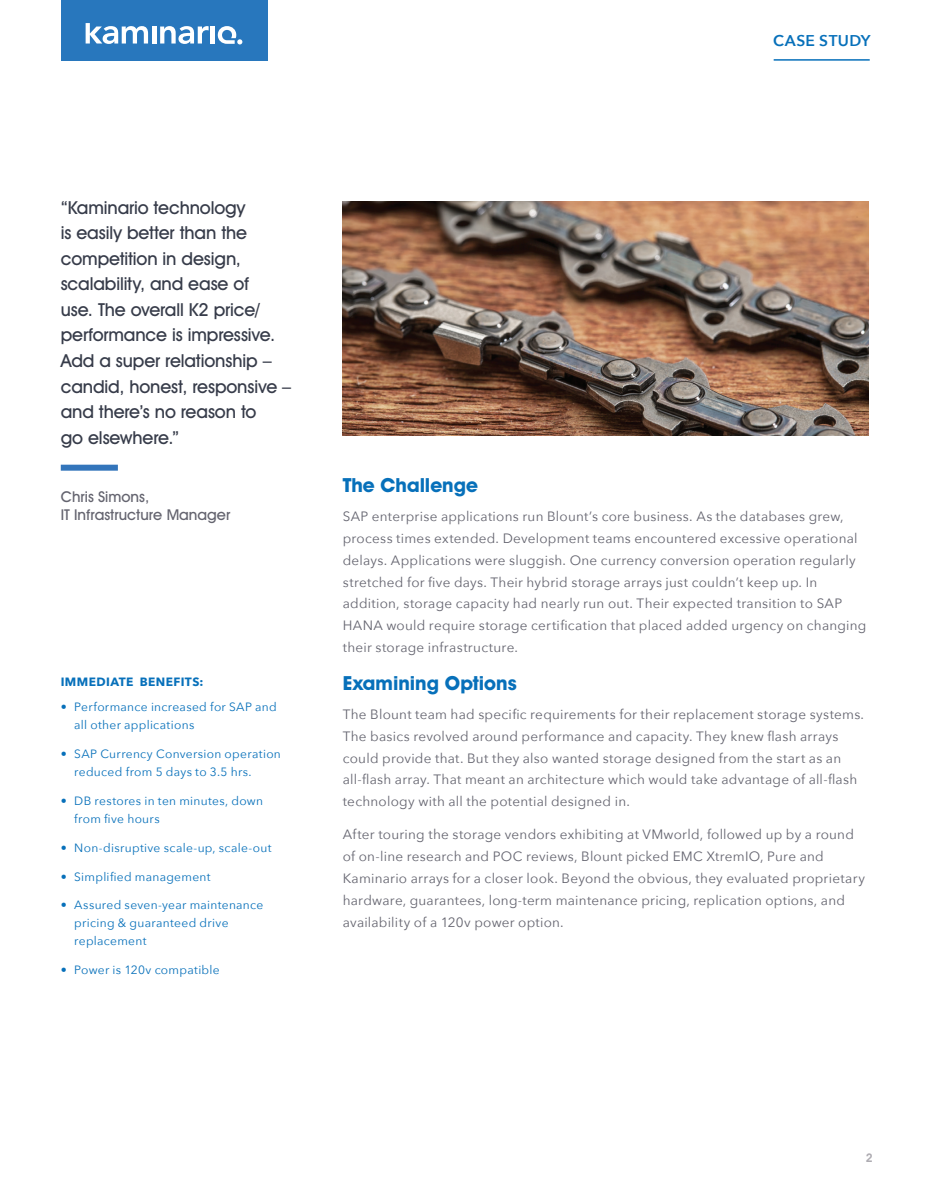
<style>
.page{position:relative;width:932px;height:1202px;background:#fff}
.page>*{position:absolute;margin:0;border:0;box-sizing:border-box;transform-origin:0 0}
.t1{font:700 19.5px "Avant Garde IT Cby BT";color:#0770ba}
.t2{font:500 18px/25.5px "Avant Garde IT Cby BT";letter-spacing:-.01em;color:#373c4a}
.t3{font:600 15.6px "Avenir Next";letter-spacing:.025em;color:#0770ba}
.t4{font:500 15px/18px "Avant Garde IT Cby BT";color:#64646f}
.t5{font:13.5px/21.9px "Avenir Next";letter-spacing:.015em;color:#64646f}
.t6{font:12px/18px "Avenir Next";letter-spacing:.025em;color:#0770ba}
.t7{font:700 12px "Avenir Next";letter-spacing:.035em;color:#0770ba}
.t8{font:600 12px "Avant Garde IT Cby BT";color:#aeacb2}
</style>
<div class="page">
<div style="left:61px;top:0;width:206px;height:61px;background:#2877bd"></div>
<hr style="left:152px;top:27px;width:4px;height:17px;background:#fff">
<svg style="left:86px;top:23px;width:63px;height:21px"></svg>
<svg style="left:160px;top:26px;width:83px;height:19px"></svg>
<hr style="left:773px;top:59px;width:96px;height:2px;background:#0770ba">
<div style="left:61px;top:464px;width:57px;height:6px;background:#3375bb"></div>
<img style="left:342px;top:201px;width:526px;height:235px">
<p class="t3" style="left:773px;top:27px;width:99px">CASE STUDY</p>
<p class="t2" style="left:61px;top:195px;width:232px">“Kaminario technology<br>is easily better than the competition in design, scalability, and ease of<br>use. The overall K2 price/ performance is impressive.<br>Add a super relationship – candid, honest, responsive – and there’s no reason to<br>go elsewhere.”</p>
<p class="t4" style="left:61px;top:487px;width:171px">Chris Simons,<br>IT Infrastructure Manager</p>
<p class="t7" style="left:61px;top:672px;width:144px">IMMEDIATE BENEFITS:</p>
<p class="t6" style="left:74px;top:697px;width:204px;text-indent:-14px">• Performance increased for SAP and all other applications</p>
<p class="t6" style="left:74px;top:744px;width:208px;text-indent:-14px">• SAP Currency Conversion operation reduced from 5 days to 3.5 hrs.</p>
<p class="t6" style="left:74px;top:791px;width:190px;text-indent:-14px">• DB restores in ten minutes, down from five hours</p>
<p class="t6" style="left:61px;top:838px;width:212px">• Non-disruptive scale-up, scale-out</p>
<p class="t6" style="left:61px;top:866px;width:151px">• Simplified management</p>
<p class="t6" style="left:74px;top:895px;width:191px;text-indent:-14px">• Assured seven-year maintenance pricing &amp; guaranteed drive replacement</p>
<p class="t6" style="left:61px;top:960px;width:160px">• Power is 120v compatible</p>
<p class="t1" style="left:343px;top:474px;width:137px">The Challenge</p>
<p class="t5" style="left:343px;top:505px;width:525px">SAP enterprise applications run Blount’s core business. As the databases grew, process times extended. Development teams encountered excessive operational delays. Applications were sluggish. One currency conversion operation regularly stretched for five days. Their hybrid storage arrays just couldn’t keep up. In addition, storage capacity had nearly run out. Their expected transition to SAP HANA would require storage certification that placed added urgency on changing their storage infrastructure.</p>
<p class="t1" style="left:343px;top:671px;width:176px">Examining Options</p>
<p class="t5" style="left:343px;top:702px;width:523px">The Blount team had specific requirements for their replacement storage systems.<br>The basics revolved around performance and capacity. They knew flash arrays could provide that. But they also wanted storage designed from the start as an all-flash array. That meant an architecture which would take advantage of all-flash technology with all the potential designed in.</p>
<p class="t5" style="left:343px;top:823px;width:523px">After touring the storage vendors exhibiting at VMworld, followed up by a round of on-line research and POC reviews, Blount picked EMC XtremIO, Pure and Kaminario arrays for a closer look. Beyond the obvious, they evaluated proprietary hardware, guarantees, long-term maintenance pricing, replication options, and availability of a 120v power option.</p>
<p class="t8" style="left:865px;top:1150px;width:8px">2</p>
</div>
